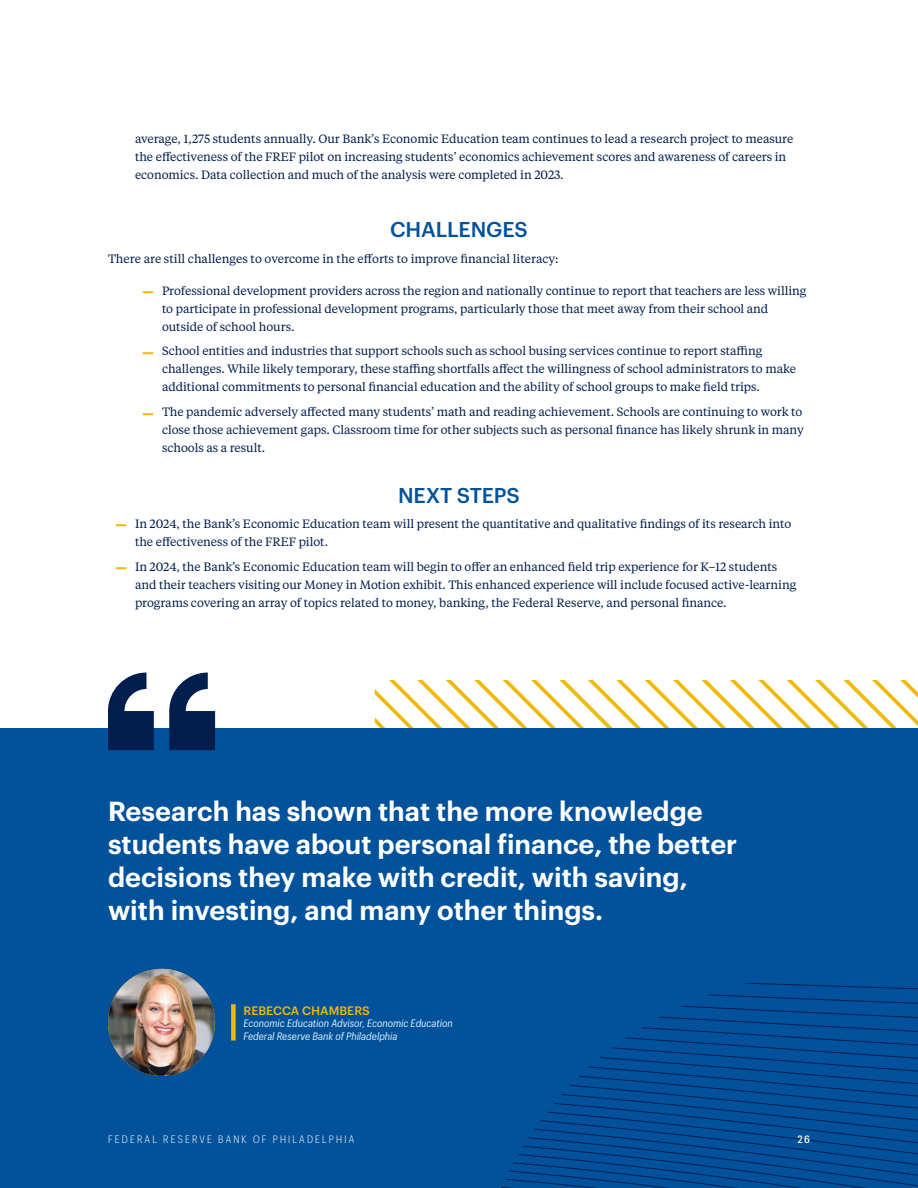
<style>
.page{position:relative;width:918px;height:1188px;background:#fff}
.page>*{position:absolute;margin:0;border:0;box-sizing:border-box;transform-origin:0 0}
.t1{font:600 27px/33px "Graphik";color:#fff}
.t2{font:500 21px "Graphik";letter-spacing:-.005em;color:#02529b}
.t3{font:12px/18px "Tiempos Text";letter-spacing:-.005em;color:#011e4d}
.t4{font:500 12px "Graphik";letter-spacing:.005em;color:#f0ba0d}
.t5{font:italic 10.5px/12.6px "Graphik Compact LC";color:#daedf7}
.t6{font:300 10.5px "Graphik Compact LC";letter-spacing:.205em;color:#fff}
.t7{font:500 10.5px "Graphik Compact LC";color:#fff}
.s1{font-family:"Graphik";font-weight:500;font-size:24px;color:#f0ba0d}
</style>
<div class="page">
<svg style="left:375px;top:680px;width:543px;height:49px"></svg>
<div style="left:0;top:729px;width:918px;height:459px;background:#02529b"></div>
<svg style="left:501px;top:983px;width:417px;height:205px"></svg>
<svg style="left:169px;top:673px;width:46px;height:77px"></svg>
<svg style="left:108px;top:673px;width:46px;height:77px"></svg>
<img style="left:108px;top:969px;width:107px;height:107px;border-radius:54px">
<div style="left:231px;top:1004px;width:5px;height:37px;background:#f0ba0d"></div>
<p class="t3" style="left:135px;top:129px;width:660px">average, 1,275 students annually. Our Bank’s Economic Education team continues to lead a research project to measure the effectiveness of the FREF pilot on increasing students’ economics achievement scores and awareness of careers in economics. Data collection and much of the analysis were completed in 2023.</p>
<h2 class="t2" style="left:390px;top:213px;width:139px">CHALLENGES</h2>
<p class="t3" style="left:108px;top:249px;width:452px">There are still challenges to overcome in the efforts to improve financial literacy:</p>
<p class="t3" style="left:162px;top:281px;width:646px;text-indent:-20px"><span class="s1">–</span> Professional development providers across the region and nationally continue to report that teachers are less willing to participate in professional development programs, particularly those that meet away from their school and outside of school hours.</p>
<p class="t3" style="left:162px;top:342px;width:636px;text-indent:-20px"><span class="s1">–</span> School entities and industries that support schools such as school busing services continue to report staffing challenges. While likely temporary, these staffing shortfalls affect the willingness of school administrators to make additional commitments to personal financial education and the ability of school groups to make field trips.</p>
<p class="t3" style="left:162px;top:402px;width:643px;text-indent:-20px"><span class="s1">–</span> The pandemic adversely affected many students’ math and reading achievement. Schools are continuing to work to close those achievement gaps. Classroom time for other subjects such as personal finance has likely shrunk in many schools as a result.</p>
<h2 class="t2" style="left:398px;top:480px;width:123px">NEXT STEPS</h2>
<p class="t3" style="left:135px;top:514px;width:658px;text-indent:-20px"><span class="s1">–</span> In 2024, the Bank’s Economic Education team will present the quantitative and qualitative findings of its research into the effectiveness of the FREF pilot.</p>
<p class="t3" style="left:135px;top:557px;width:663px;text-indent:-20px"><span class="s1">–</span> In 2024, the Bank’s Economic Education team will begin to offer an enhanced field trip experience for K–12 students and their teachers visiting our Money in Motion exhibit. This enhanced experience will include focused active-learning programs covering an array of topics related to money, banking, the Federal Reserve, and personal finance.</p>
<h1 class="t1" style="left:108px;top:792px;width:631px">Research has shown that the more knowledge students have about personal finance, the better decisions they make with credit, with saving, with investing, and many other things.</h1>
<p class="t4" style="left:244px;top:1001px;width:128px">REBECCA CHAMBERS</p>
<p class="t5" style="left:244px;top:1016px;width:211px">Economic Education Advisor, Economic Education<br>Federal Reserve Bank of Philadelphia</p>
<p class="t6" style="left:108px;top:1132px;width:248px">FEDERAL RESERVE BANK OF PHILADELPHIA</p>
<p class="t7" style="left:797px;top:1131px;width:14px">26</p>
</div>
